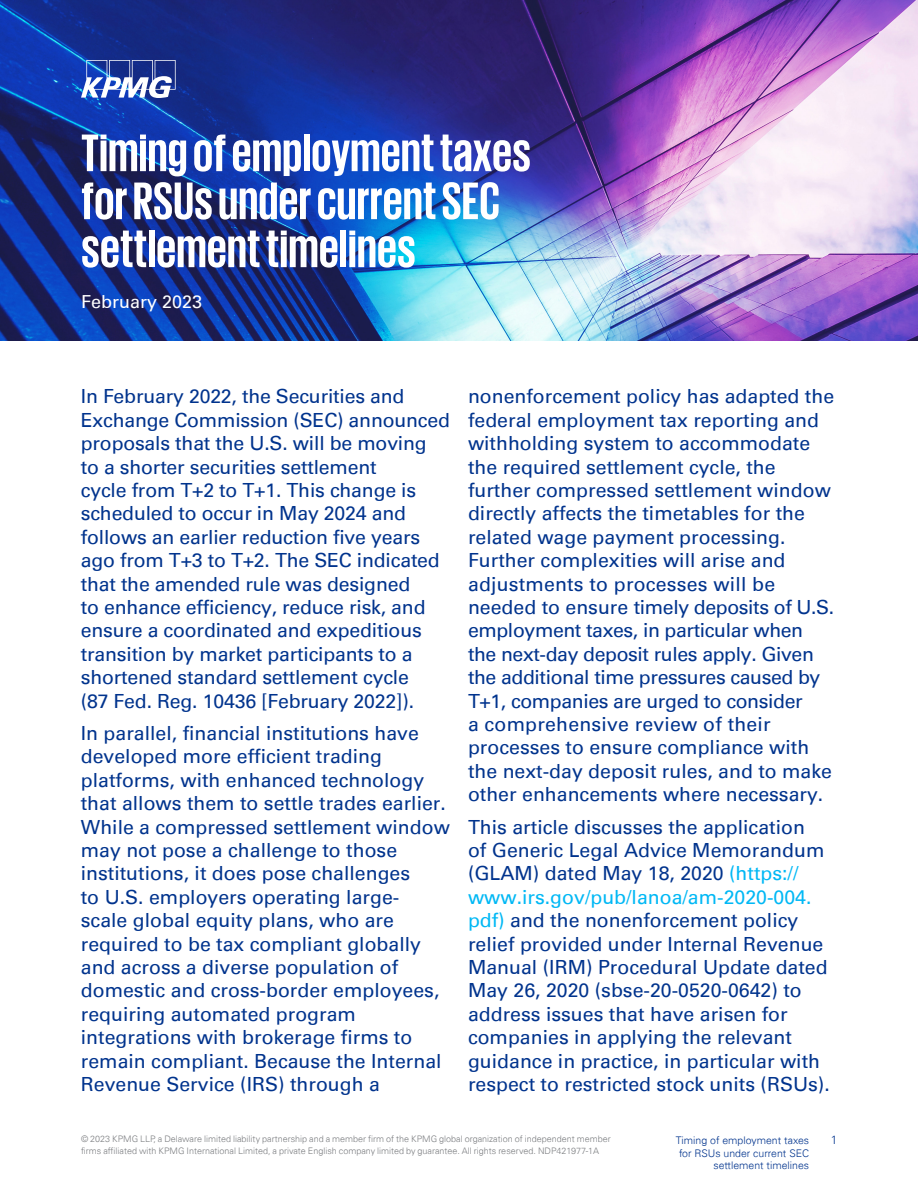
<style>
.page{position:relative;width:918px;height:1188px;background:#fff}
.page>*{position:absolute;margin:0;border:0;box-sizing:border-box;transform-origin:0 0}
.t1{font:700 54px/48px "KPMG";color:#fff}
.t2{font:19.5px/23.4px "Univers 55 Roman";color:#00338d}
.t3{font:18px "Univers 55 Roman";color:#fff}
.t4{font:300 12px "Univers 45";color:#00338d}
.t5{font:300 10.5px/12.6px "Univers 45";color:#00338d;text-align:right}
.t6{font:300 9px/12px "Univers 45";color:#7c7e81}
.s1{color:#00b8f5}
</style>
<div class="page">
<img style="left:0;top:0;width:918px;height:341px">
<svg style="left:81px;top:60px;width:95px;height:38px"></svg>
<h1 class="t1" style="left:81px;top:127px;width:451px">Timing of employment taxes for RSUs under current SEC settlement timelines</h1>
<p class="t3" style="left:81px;top:290px;width:123px">February 2023</p>
<p class="t2" style="left:81px;top:385px;width:371px">In February 2022, the Securities and Exchange Commission (SEC) announced proposals that the U.S. will be moving<br>to a shorter securities settlement<br>cycle from T+2 to T+1. This change is scheduled to occur in May 2024 and follows an earlier reduction five years ago from T+3 to T+2. The SEC indicated that the amended rule was designed<br>to enhance efficiency, reduce risk, and ensure a coordinated and expeditious transition by market participants to a shortened standard settlement cycle<br>(87 Fed. Reg. 10436 [February 2022]).</p>
<p class="t2" style="left:81px;top:722px;width:371px">In parallel, financial institutions have developed more efficient trading platforms, with enhanced technology that allows them to settle trades earlier.<br>While a compressed settlement window may not pose a challenge to those institutions, it does pose challenges<br>to U.S. employers operating large&shy;scale global equity plans, who are required to be tax compliant globally and across a diverse population of domestic and cross-border employees, requiring automated program integrations with brokerage firms to remain compliant. Because the Internal Revenue Service (IRS) through a</p>
<p class="t2" style="left:468px;top:385px;width:368px">nonenforcement policy has adapted the federal employment tax reporting and withholding system to accommodate the required settlement cycle, the further compressed settlement window directly affects the timetables for the related wage payment processing.<br>Further complexities will arise and adjustments to processes will be needed to ensure timely deposits of U.S. employment taxes, in particular when the next-day deposit rules apply. Given the additional time pressures caused by T+1, companies are urged to consider<br>a comprehensive review of their processes to ensure compliance with the next-day deposit rules, and to make other enhancements where necessary.</p>
<p class="t2" style="left:468px;top:815px;width:363px">This article discusses the application<br>of Generic Legal Advice Memorandum (GLAM) dated May 18, 2020 <span class="s1">(https:// www.irs.gov/pub/lanoa/am-2020-004. pdf)</span> and the nonenforcement policy relief provided under Internal Revenue Manual (IRM) Procedural Update dated May 26, 2020 (sbse-20-0520-0642) to address issues that have arisen for companies in applying the relevant guidance in practice, in particular with respect to restricted stock units (RSUs).</p>
<p class="t6" style="left:81px;top:1133px;width:531px">© 2023 KPMG LLP, a Delaware limited liability partnership and a member firm of the KPMG global organization of independent member firms affiliated with KPMG International Limited, a private English company limited by guarantee. All rights reserved. NDP421977-1A</p>
<p class="t5" style="left:676px;top:1134px;width:135px">Timing of employment taxes</p>
<p class="t4" style="left:831px;top:1133px;width:8px">1</p>
<p class="t5" style="left:679px;top:1147px;width:132px">for RSUs under current SEC settlement timelines</p>
</div>
